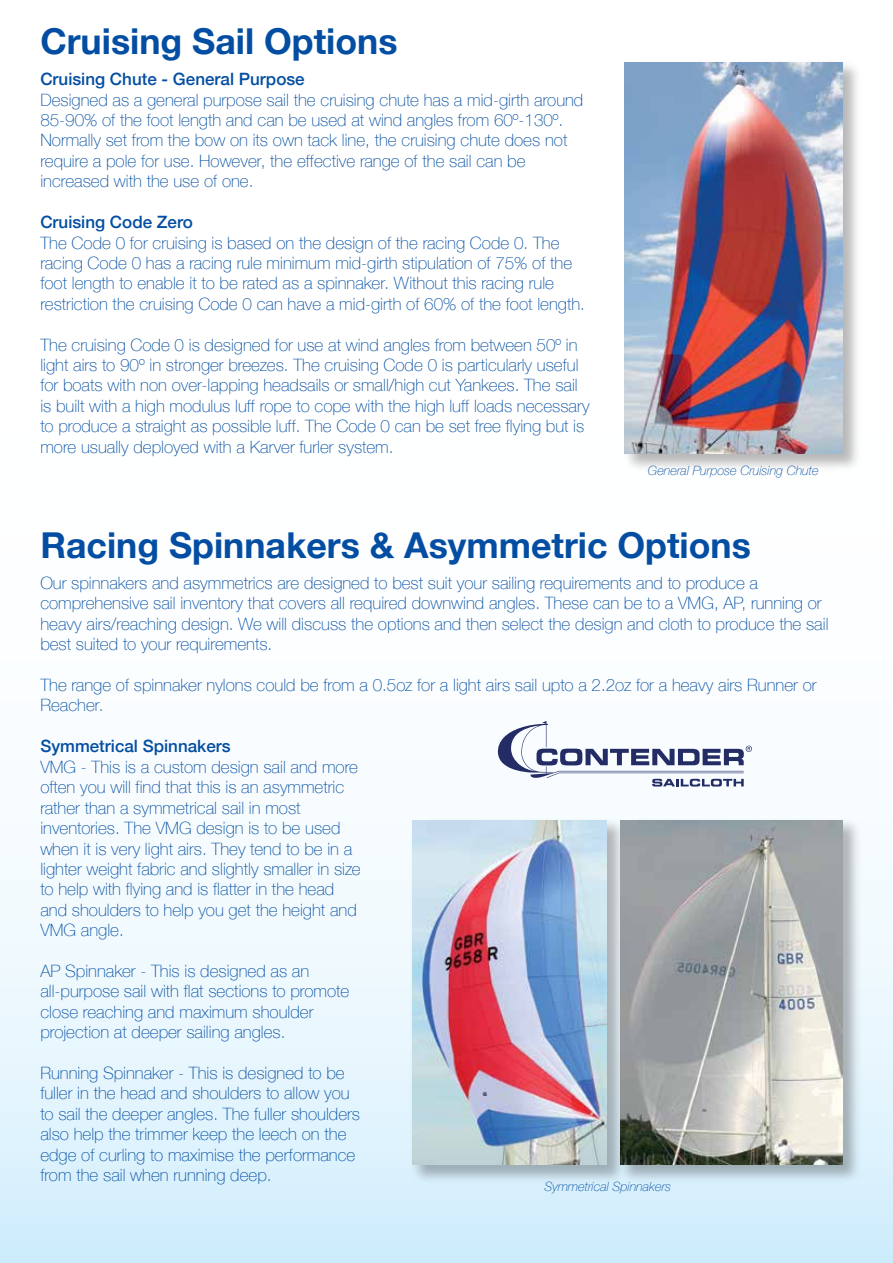
<style>
.page{position:relative;width:893px;height:1263px;background:#fff}
.page>*{position:absolute;margin:0;border:0;box-sizing:border-box;transform-origin:0 0}
.t1{font:700 35.7px "Helvetica Neue";color:#034ea2}
.t2{font:100 16.95px/20.4px "Helvetica Neue";color:#034ea2}
.t3{font:500 16.95px "Helvetica Neue";color:#034ea2}
.t4{font:italic 100 12.75px "Helvetica Neue";color:#034ea2}
</style>
<div class="page">
<svg style="left:0;top:750px;width:893px;height:513px"></svg>
<img style="left:624px;top:62px;width:233px;height:406px">
<img style="left:625px;top:62px;width:217px;height:391px">
<svg style="left:498px;top:721px;width:254px;height:65px"></svg>
<img style="left:406px;top:815px;width:225px;height:374px">
<img style="left:412px;top:820px;width:195px;height:345px">
<img style="left:615px;top:815px;width:250px;height:372px">
<img style="left:620px;top:820px;width:222px;height:345px">
<h1 class="t1" style="left:40px;top:13px;width:359px">Cruising Sail Options</h1>
<p class="t3" style="left:40px;top:66px;width:266px">Cruising Chute - General Purpose</p>
<p class="t2" style="left:40px;top:89px;width:545px">Designed as a general purpose sail the cruising chute has a mid-girth around 85-90% of the foot length and can be used at wind angles from 60º-130º.<br>Normally set from the bow on its own tack line, the cruising chute does not require a pole for use. However, the effective range of the sail can be increased with the use of one.</p>
<p class="t3" style="left:40px;top:208px;width:154px">Cruising Code Zero</p>
<p class="t2" style="left:40px;top:232px;width:546px">The Code 0 for cruising is based on the design of the racing Code 0. The racing Code 0 has a racing rule minimum mid-girth stipulation of 75% of the foot length to enable it to be rated as a spinnaker. Without this racing rule restriction the cruising Code 0 can have a mid-girth of 60% of the foot length.</p>
<p class="t2" style="left:40px;top:334px;width:551px">The cruising Code 0 is designed for use at wind angles from between 50º in light airs to 90º in stronger breezes. The cruising Code 0 is particularly useful for boats with non over-lapping headsails or small/high cut Yankees. The sail is built with a high modulus luff rope to cope with the high luff loads necessary to produce a straight as possible luff. The Code 0 can be set free flying but is more usually deployed with a Karver furler system.</p>
<p class="t4" style="left:648px;top:461px;width:172px">General Purpose Cruising Chute</p>
<h1 class="t1" style="left:40px;top:517px;width:712px">Racing Spinnakers &amp; Asymmetric Options</h1>
<p class="t2" style="left:40px;top:572px;width:790px">Our spinnakers and asymmetrics are designed to best suit your sailing requirements and to produce a comprehensive sail inventory that covers all required downwind angles. These can be to a VMG, AP, running or heavy airs/reaching design. We will discuss the options and then select the design and cloth to produce the sail best suited to your requirements.</p>
<p class="t2" style="left:40px;top:674px;width:778px">The range of spinnaker nylons could be from a 0.5oz for a light airs sail upto a 2.2oz for a heavy airs Runner or<br>Reacher.</p>
<p class="t3" style="left:40px;top:733px;width:192px">Symmetrical Spinnakers</p>
<p class="t2" style="left:40px;top:756px;width:322px">VMG - This is a custom design sail and more often you will find that this is an asymmetric rather than a symmetrical sail in most inventories. The VMG design is to be used when it is very light airs. They tend to be in a lighter weight fabric and slightly smaller in size to help with flying and is flatter in the head and shoulders to help you get the height and VMG angle.</p>
<p class="t2" style="left:40px;top:960px;width:310px">AP Spinnaker - This is designed as an all-purpose sail with flat sections to promote close reaching and maximum shoulder projection at deeper sailing angles.</p>
<p class="t2" style="left:40px;top:1062px;width:321px">Running Spinnaker - This is designed to be fuller in the head and shoulders to allow you to sail the deeper angles. The fuller shoulders also help the trimmer keep the leech on the edge of curling to maximise the performance from the sail when running deep.</p>
<p class="t4" style="left:544px;top:1177px;width:128px">Symmetrical Spinnakers</p>
</div>
